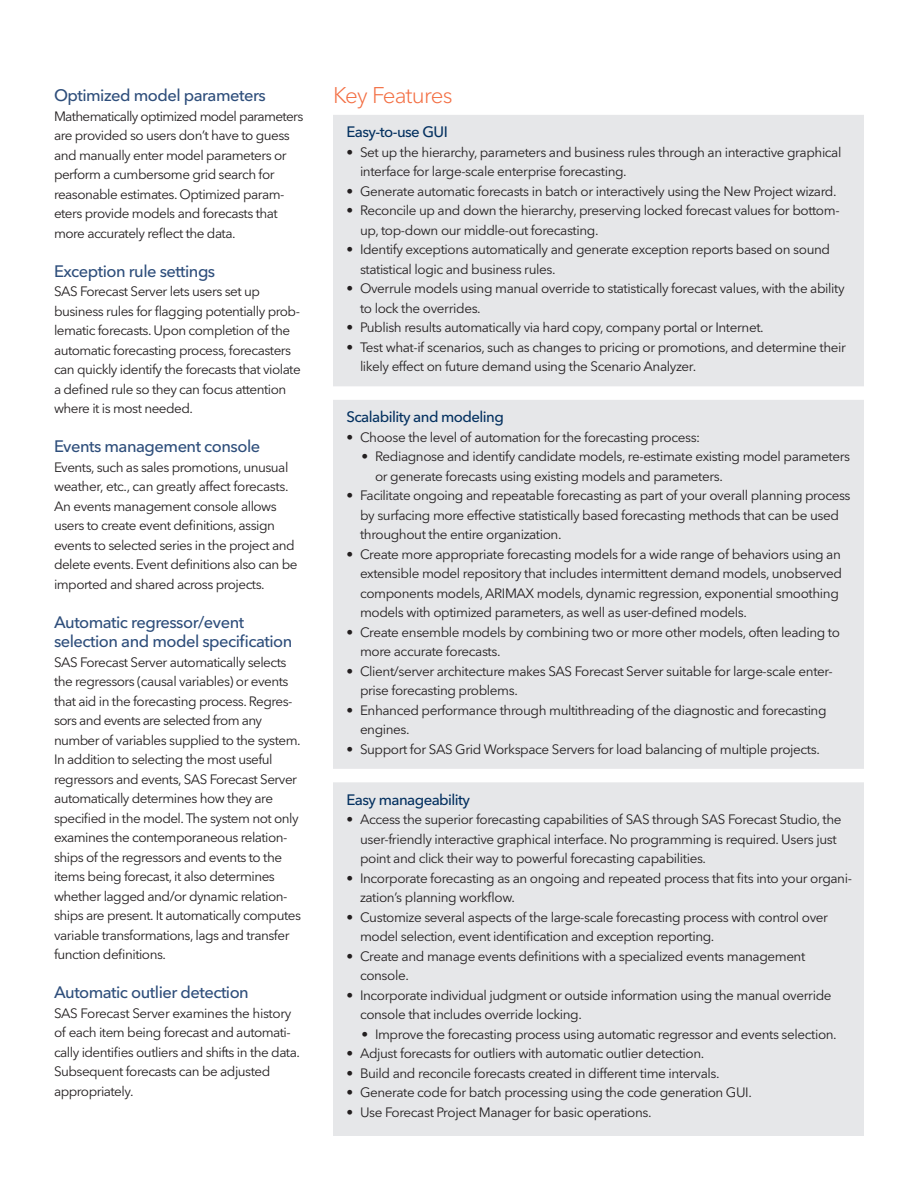
<style>
.page{position:relative;width:918px;height:1188px;background:#fff}
.page>*{position:absolute;margin:0;border:0;box-sizing:border-box;transform-origin:0 0}
.Subhead-1_Orange{font:300 22.5px "Avenir Next W1 G";letter-spacing:-.04em;color:#f36d41}
.subhead2-blue{font:500 16.5px/19.5px "Avenir Next W1 G";letter-spacing:-.03em;color:#2e4e7b}
.Key_Feature_Headline{font:500 15px "Avenir Next W1 G";letter-spacing:-.04em;color:#043160}
.Key_Feature_Bullets{font:13.5px/19.5px "Avenir Next W1 G";letter-spacing:-.03em;color:#231f20}
.Body{font:13.5px/19.5px "Avenir Next W1 G";letter-spacing:-.04em;color:#231f20}
.Key_Feature_Bullet_L{font:13.5px/19.5px "Avenir Next W1 G";letter-spacing:-.03em;color:#231f20}
.Key_Feature_Bullet{font:13.5px/19.5px "Avenir Next W1 G";letter-spacing:-.03em;color:#231f20}
</style>
<div class="page">
<div style="left:333px;top:114px;width:531px;height:1021px;background:#e6e7e9"></div>
<div style="left:333px;top:101px;width:531px;height:14px;background:#fff"></div>
<div style="left:333px;top:386px;width:531px;height:14px;background:#fff"></div>
<div style="left:333px;top:769px;width:531px;height:13px;background:#fff"></div>
<p class="subhead2-blue" style="left:54px;top:86px;width:213px">Optimized model parameters</p>
<p class="Subhead-1_Orange" style="left:333px;top:81px;width:121px">Key Features</p>
<p class="Body" style="left:54px;top:106px;width:251px">Mathematically optimized model parameters are provided so users don’t have to guess and manually enter model parameters or perform a cumbersome grid search for reasonable estimates. Optimized param&shy;eters provide models and forecasts that more accurately reflect the data.</p>
<p class="subhead2-blue" style="left:54px;top:261px;width:163px">Exception rule settings</p>
<p class="Body" style="left:54px;top:282px;width:248px">SAS Forecast Server lets users set up business rules for flagging potentially prob&shy;lematic forecasts. Upon completion of the automatic forecasting process, forecasters can quickly identify the forecasts that violate a defined rule so they can focus attention where it is most needed.</p>
<p class="subhead2-blue" style="left:54px;top:437px;width:208px">Events management console</p>
<p class="Body" style="left:54px;top:457px;width:245px">Events, such as sales promotions, unusual weather, etc., can greatly affect forecasts.<br>An events management console allows users to create event definitions, assign events to selected series in the project and delete events. Event definitions also can be imported and shared across projects.</p>
<p class="subhead2-blue" style="left:54px;top:612px;width:240px">Automatic regressor/event selection and model specification</p>
<p class="Body" style="left:54px;top:652px;width:249px">SAS Forecast Server automatically selects the regressors (causal variables) or events that aid in the forecasting process. Regres&shy;sors and events are selected from any number of variables supplied to the system.<br>In addition to selecting the most useful regressors and events, SAS Forecast Server automatically determines how they are specified in the model. The system not only examines the contemporaneous relation&shy;ships of the regressors and events to the items being forecast, it also determines whether lagged and/or dynamic relation&shy;ships are present. It automatically computes variable transformations, lags and transfer function definitions.</p>
<p class="subhead2-blue" style="left:54px;top:983px;width:196px">Automatic outlier detection</p>
<p class="Body" style="left:54px;top:1003px;width:247px">SAS Forecast Server examines the history of each item being forecast and automati&shy;cally identifies outliers and shifts in the data.<br>Subsequent forecasts can be adjusted appropriately.</p>
<p class="Key_Feature_Headline" style="left:346px;top:123px;width:103px">Easy-to-use GUI</p>
<p class="Key_Feature_Bullets" style="left:360px;top:142px;width:483px;text-indent:-14px">• Set up the hierarchy, parameters and business rules through an interactive graphical interface for large-scale enterprise forecasting.</p>
<p class="Key_Feature_Bullets" style="left:346px;top:181px;width:492px">• Generate automatic forecasts in batch or interactively using the New Project wizard.</p>
<p class="Key_Feature_Bullets" style="left:360px;top:201px;width:481px;text-indent:-14px">• Reconcile up and down the hierarchy, preserving locked forecast values for bottom&shy;up, top-down our middle-out forecasting.</p>
<p class="Key_Feature_Bullets" style="left:360px;top:240px;width:472px;text-indent:-14px">• Identify exceptions automatically and generate exception reports based on sound statistical logic and business rules.</p>
<p class="Key_Feature_Bullets" style="left:360px;top:279px;width:486px;text-indent:-14px">• Overrule models using manual override to statistically forecast values, with the ability to lock the overrides.</p>
<p class="Key_Feature_Bullets" style="left:346px;top:318px;width:419px">• Publish results automatically via hard copy, company portal or Internet.</p>
<p class="Key_Feature_Bullet_L" style="left:360px;top:337px;width:488px;text-indent:-14px">• Test what-if scenarios, such as changes to pricing or promotions, and determine their likely effect on future demand using the Scenario Analyzer.</p>
<p class="Key_Feature_Headline" style="left:346px;top:408px;width:159px">Scalability and modeling</p>
<p class="Key_Feature_Bullets" style="left:346px;top:427px;width:355px">• Choose the level of automation for the forecasting process:</p>
<p class="Key_Feature_Bullet" style="left:375px;top:447px;width:477px;text-indent:-14px">• Rediagnose and identify candidate models, re-estimate existing model parameters or generate forecasts using existing models and parameters.</p>
<p class="Key_Feature_Bullets" style="left:360px;top:486px;width:492px;text-indent:-14px">• Facilitate ongoing and repeatable forecasting as part of your overall planning process by surfacing more effective statistically based forecasting methods that can be used throughout the entire organization.</p>
<p class="Key_Feature_Bullets" style="left:360px;top:544px;width:484px;text-indent:-14px">• Create more appropriate forecasting models for a wide range of behaviors using an extensible model repository that includes intermittent demand models, unobserved components models, ARIMAX models, dynamic regression, exponential smoothing models with optimized parameters, as well as user-defined models.</p>
<p class="Key_Feature_Bullets" style="left:360px;top:622px;width:482px;text-indent:-14px">• Create ensemble models by combining two or more other models, often leading to more accurate forecasts.</p>
<p class="Key_Feature_Bullets" style="left:360px;top:661px;width:474px;text-indent:-14px">• Client/server architecture makes SAS Forecast Server suitable for large-scale enter&shy;prise forecasting problems.</p>
<p class="Key_Feature_Bullets" style="left:360px;top:700px;width:468px;text-indent:-14px">• Enhanced performance through multithreading of the diagnostic and forecasting engines.</p>
<p class="Key_Feature_Bullet_L" style="left:346px;top:739px;width:475px">• Support for SAS Grid Workspace Servers for load balancing of multiple projects.</p>
<p class="Key_Feature_Headline" style="left:346px;top:791px;width:125px">Easy manageability</p>
<p class="Key_Feature_Bullets" style="left:360px;top:810px;width:483px;text-indent:-14px">• Access the superior forecasting capabilities of SAS through SAS Forecast Studio, the user-friendly interactive graphical interface. No programming is required. Users just point and click their way to powerful forecasting capabilities.</p>
<p class="Key_Feature_Bullets" style="left:360px;top:868px;width:494px;text-indent:-14px">• Incorporate forecasting as an ongoing and repeated process that fits into your organi&shy;zation’s planning workflow.</p>
<p class="Key_Feature_Bullets" style="left:360px;top:907px;width:470px;text-indent:-14px">• Customize several aspects of the large-scale forecasting process with control over model selection, event identification and exception reporting.</p>
<p class="Key_Feature_Bullets" style="left:360px;top:946px;width:447px;text-indent:-14px">• Create and manage events definitions with a specialized events management console.</p>
<p class="Key_Feature_Bullets" style="left:360px;top:985px;width:473px;text-indent:-14px">• Incorporate individual judgment or outside information using the manual override console that includes override locking.</p>
<p class="Key_Feature_Bullet" style="left:362px;top:1024px;width:477px">• Improve the forecasting process using automatic regressor and events selection.</p>
<p class="Key_Feature_Bullets" style="left:346px;top:1044px;width:359px">• Adjust forecasts for outliers with automatic outlier detection.</p>
<p class="Key_Feature_Bullets" style="left:346px;top:1063px;width:375px">• Build and reconcile forecasts created in different time intervals.</p>
<p class="Key_Feature_Bullets" style="left:346px;top:1083px;width:407px">• Generate code for batch processing using the code generation GUI.</p>
<p class="Key_Feature_Bullet_L" style="left:346px;top:1102px;width:307px">• Use Forecast Project Manager for basic operations.</p>
</div>
